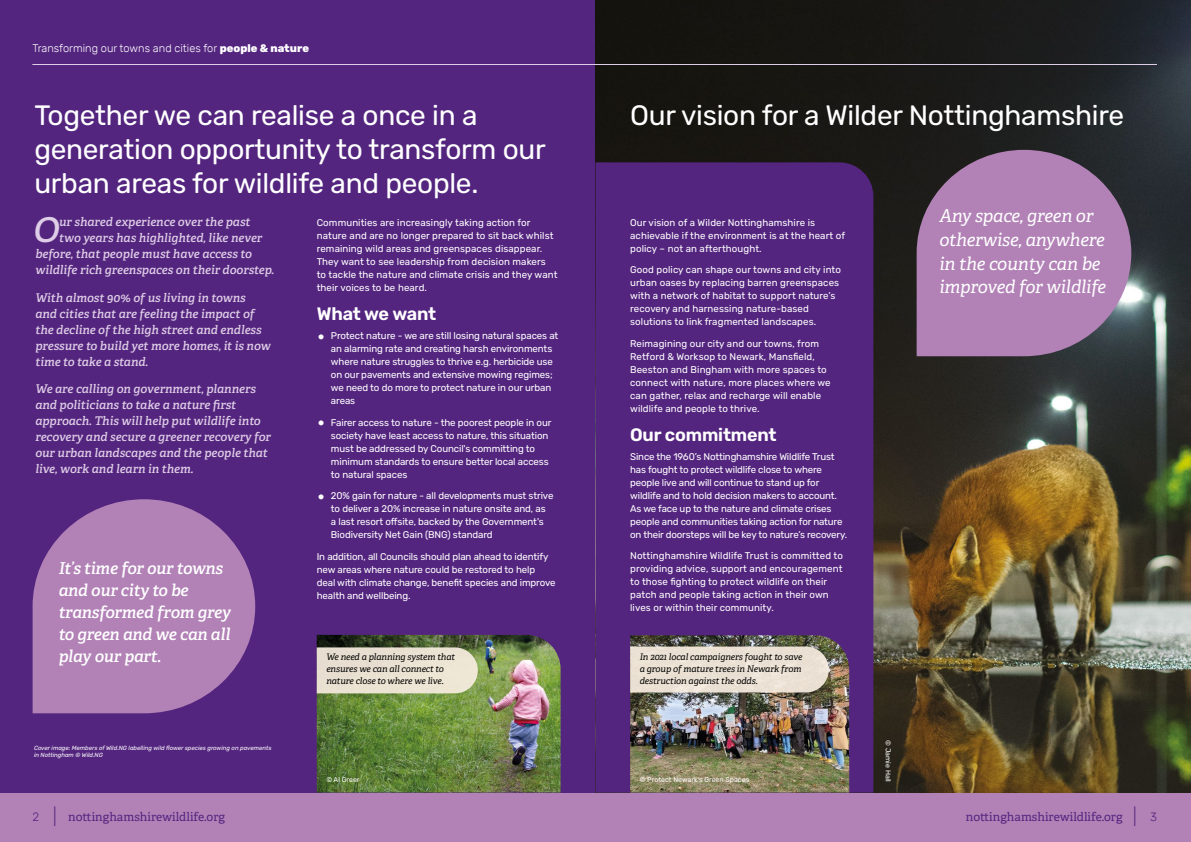
<style>
.page{position:relative;width:1191px;height:842px;background:#fff}
.page>*{position:absolute;margin:0;border:0;box-sizing:border-box;transform-origin:0 0}
.t1{font:italic 600 34.1px "Adelle";color:#decde6}
.t2{font:28px/33.6px "Rubik";letter-spacing:-.01em;color:#fff}
.t3{font:600 18px "Rubik";letter-spacing:-.01em;color:#fff}
.t4{font:italic 17.8px/23.7px "Adelle";letter-spacing:-.01em;color:#fff}
.t5{font:italic 600 16.4px/21.9px "Adelle";letter-spacing:-.01em;color:#fff}
.t6{font:italic 600 12px/16px "Adelle";color:#decde6}
.t7{font:12px "Adelle";color:#54257f}
.t8{font:300 11px "Rubik";color:#fff}
.t9{font:9.7px/13px "Rubik";letter-spacing:-.01em;color:#fff}
.t10{font:9.7px/13px "Rubik";letter-spacing:.01em;color:#fff}
.t11{font:italic 9px/12px "Adelle";letter-spacing:-.01em;color:#000}
.t12{font:7px "Rubik";color:#fff}
.t13{font:italic 6px/7.2px "Rubik";color:#fff}
.s1{font-weight:800}
.s2{font-size:23px}
.s3{font-family:"Rubik";font-weight:300}
.s4{font-weight:100;font-size:22px}
</style>
<div class="page">
<div style="left:0;top:0;width:595px;height:842px;background:#54257f"></div>
<div style="left:0;top:792px;width:1191px;height:50px;background:#b282b7"></div>
<img style="left:595px;top:0;width:596px;height:792px">
<hr style="left:33px;top:64px;width:1124px;height:1px;background:#decde6">
<svg style="left:33px;top:499px;width:222px;height:214px;fill:#b282b7"></svg>
<svg style="left:916px;top:150px;width:215px;height:206px;background:#9c75a2"></svg>
<div style="left:595px;top:162px;width:278px;height:630px;background:#54257f"></div>
<img style="left:317px;top:635px;width:243px;height:157px">
<div style="left:317px;top:647px;width:161px;height:46px;background:#eae2d2"></div>
<img style="left:630px;top:635px;width:219px;height:157px">
<svg style="left:630px;top:646px;width:199px;height:46px;background:#e5dcce"></svg>
<p class="t8" style="left:33px;top:42px;width:278px">Transforming our towns and cities for <span class="s1">people &amp; nature</span></p>
<h2 class="t2" style="left:34px;top:100px;width:513px">Together we can realise a once in a generation opportunity to transform our urban areas for wildlife and people.</h2>
<h1 class="t1" style="left:33px;top:205px;width:27px">O</h1>
<p class="t6" style="left:59px;top:214px;width:193px">ur shared experience over the past</p>
<p class="t10" style="left:317px;top:216px;width:242px">Communities are increasingly taking action for nature and are no longer prepared to sit back whilst remaining wild areas and greenspaces disappear.<br>They want to see leadership from decision makers to tackle the nature and climate crisis and they want their voices to be heard.</p>
<h3 class="t3" style="left:317px;top:304px;width:121px">What we want</h3>
<p class="t9" style="left:331px;top:329px;width:229px;text-indent:-14px"><span class="s2">•</span> Protect nature - we are still losing natural spaces at an alarming rate and creating harsh environments where nature struggles to thrive e.g. herbicide use on our pavements and extensive mowing regimes; we need to do more to protect nature in our urban areas</p>
<p class="t9" style="left:331px;top:416px;width:222px;text-indent:-14px"><span class="s2">•</span> Fairer access to nature - the poorest people in our society have least access to nature, this situation must be addressed by Council's committing to minimum standards to ensure better local access to natural spaces</p>
<p class="t9" style="left:331px;top:489px;width:224px;text-indent:-14px"><span class="s2">•</span> 20% gain for nature - all developments must strive to deliver a 20% increase in nature onsite and, as<br>a last resort offsite, backed by the Government's Biodiversity Net Gain (BNG) standard</p>
<p class="t9" style="left:317px;top:550px;width:240px">In addition, all Councils should plan ahead to identify new areas where nature could be restored to help deal with climate change, benefit species and improve health and wellbeing.</p>
<p class="t6" style="left:59px;top:230px;width:205px">two years has highlighted, like never</p>
<p class="t6" style="left:35px;top:246px;width:218px">before, that people must have access to</p>
<p class="t6" style="left:35px;top:262px;width:240px">wildlife rich greenspaces on their doorstep.</p>
<p class="t6" style="left:35px;top:289px;width:237px">With almost 90% of us living in towns<br>and cities that are feeling the impact of the decline of the high street and endless pressure to build yet more homes, it is now time to take a stand.</p>
<p class="t6" style="left:35px;top:380px;width:237px">We are calling on government, planners and politicians to take a nature first approach. This will help put wildlife into recovery and secure a greener recovery for our urban landscapes and the people that live, work and learn in them.</p>
<h3 class="t5" style="left:59px;top:556px;width:174px">It’s time for our towns and our city to be transformed from grey to green and we can all play our part.</h3>
<p class="t11" style="left:326px;top:651px;width:130px">We need a planning system that ensures we can all connect to nature close to where we live.</p>
<p class="t13" style="left:34px;top:744px;width:239px">Cover image: Members of Wild.NG labelling wild flower species growing on pavements in Nottingham © Wild.NG</p>
<p class="t12" style="left:326px;top:775px;width:35px">© Al Greer</p>
<h2 class="t2" style="left:630px;top:100px;width:495px">Our vision for a Wilder Nottinghamshire</h2>
<p class="t10" style="left:630px;top:216px;width:217px">Our vision of a Wilder Nottinghamshire is achievable if the environment is at the heart of policy – not an afterthought.</p>
<p class="t10" style="left:630px;top:263px;width:212px">Good policy can shape our towns and city into urban oases by replacing barren greenspaces with a network of habitat to support nature’s recovery and harnessing nature-based solutions to link fragmented landscapes.</p>
<p class="t10" style="left:630px;top:337px;width:202px">Reimagining our city and our towns, from Retford &amp; Worksop to Newark, Mansfield, Beeston and Bingham with more spaces to connect with nature, more places where we can gather, relax and recharge will enable wildlife and people to thrive.</p>
<h3 class="t3" style="left:630px;top:425px;width:148px">Our commitment</h3>
<p class="t9" style="left:630px;top:450px;width:218px">Since the 1960’s Nottinghamshire Wildlife Trust has fought to protect wildlife close to where people live and will continue to stand up for wildlife and to hold decision makers to account.<br>As we face up to the nature and climate crises people and communities taking action for nature on their doorsteps will be key to nature’s recovery.</p>
<p class="t10" style="left:630px;top:550px;width:214px">Nottinghamshire Wildlife Trust is committed to providing advice, support and encouragement to those fighting to protect wildlife on their patch and people taking action in their own lives or within their community.</p>
<p class="t11" style="left:640px;top:651px;width:164px">In 2021 local campaigners fought to save a group of mature trees in Newark from destruction against the odds.</p>
<p class="t12" style="left:640px;top:775px;width:111px">© Protect Newark's Green Spaces</p>
<p class="t12" style="left:892px;top:740px;width:43px;rotate:90deg">© Jamie Hall</p>
<h3 class="t4" style="left:939px;top:203px;width:168px">Any space, green or otherwise, anywhere in the county can be improved for wildlife</h3>
<p class="t7" style="left:33px;top:809px;width:194px"><span class="s3">2</span> <span class="s4">|</span> nottinghamshirewildlife.org</p>
<p class="t7" style="left:965px;top:809px;width:193px">nottinghamshirewildlife.org <span class="s4">|</span> <span class="s3">3</span></p>
</div>
